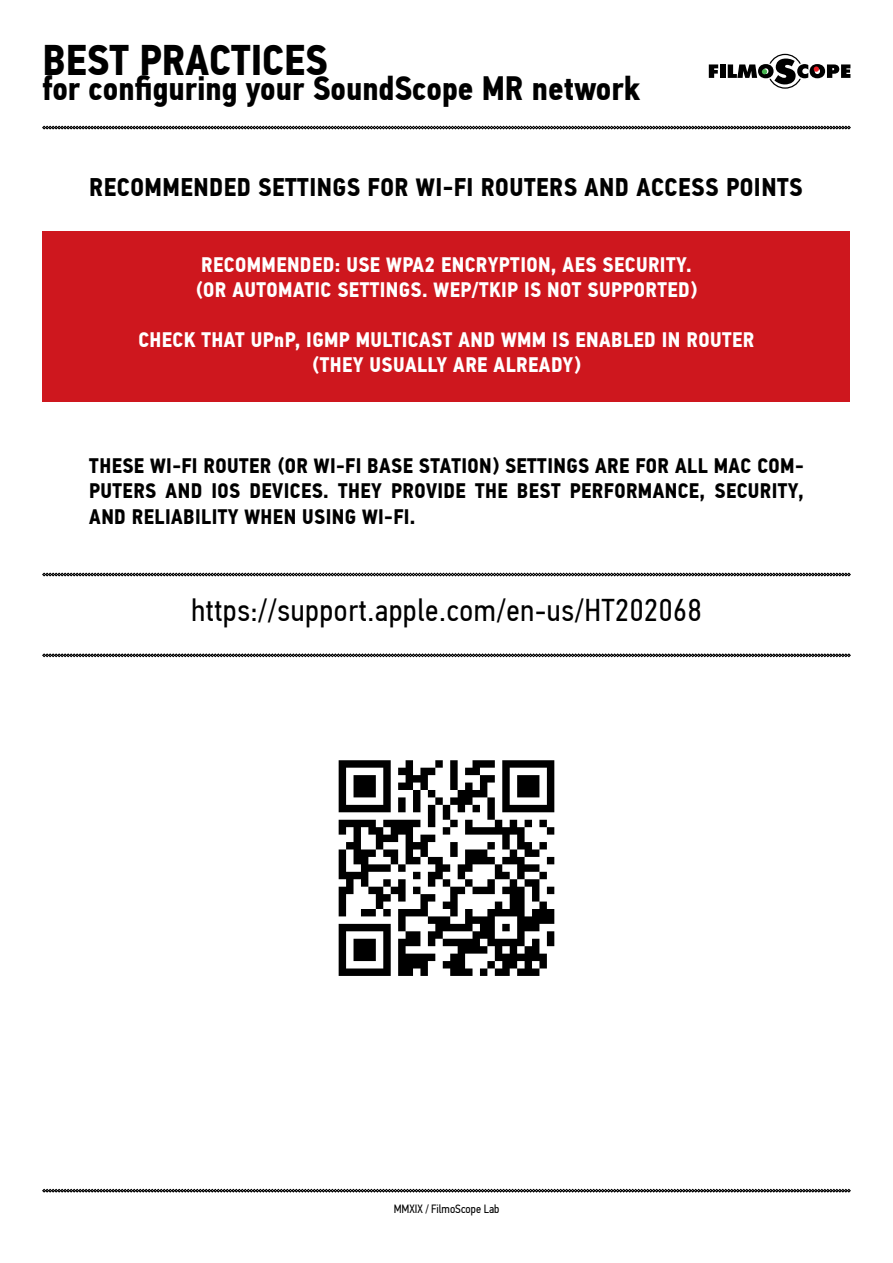
<style>
.page{position:relative;width:893px;height:1263px;background:#fff}
.page>*{position:absolute;margin:0;border:0;box-sizing:border-box;transform-origin:0 0}
.t1{font:700 42.9px "PF Din Text Cond Pro";color:#000}
.t2{font:700 33.75px "PF Din Text Cond Pro";color:#000}
.t3{font:31.5px "PF Din Text Cond Pro";letter-spacing:.02em;color:#000}
.t4{font:700 25.5px "PF Din Text Cond Pro";letter-spacing:.02em;color:#000}
.t5{font:700 21px "PF Din Text Cond Pro";letter-spacing:.02em;color:#fff}
.t6{font:700 21px/25.2px "PF Din Text Cond Pro";letter-spacing:.02em;color:#000;text-align:justify}
.t7{font:12px "PF Din Text Cond Pro";color:#000}
</style>
<div class="page">
<div style="left:43px;top:232px;width:807px;height:170px;background:#ce171e"></div>
<svg style="left:709px;top:64px;width:9px;height:14px"></svg>
<div style="left:720px;top:64px;width:5px;height:14px;background:#000"></div>
<svg style="left:728px;top:54px;width:122px;height:35px"></svg>
<svg style="left:42px;top:126px;width:809px;height:3px;background:#444"></svg>
<svg style="left:42px;top:1189px;width:809px;height:3px;background:#424242"></svg>
<svg style="left:42px;top:654px;width:809px;height:3px;background:#434343"></svg>
<svg style="left:42px;top:573px;width:809px;height:3px;background:#444"></svg>
<svg style="left:339px;top:760px;width:215px;height:216px"></svg>
<p class="t1" style="left:43px;top:34px;width:287px">BEST PRACTICES</p>
<p class="t2" style="left:43px;top:68px;width:599px">for configuring your SoundScope MR network</p>
<p class="t4" style="left:89px;top:172px;width:715px">RECOMMENDED SETTINGS FOR WI-FI ROUTERS AND ACCESS POINTS</p>
<p class="t5" style="left:201px;top:252px;width:492px">RECOMMENDED: USE WPA2 ENCRYPTION, AES SECURITY.</p>
<p class="t5" style="left:196px;top:277px;width:503px">(OR AUTOMATIC SETTINGS. WEP/TKIP IS NOT SUPPORTED)</p>
<p class="t5" style="left:139px;top:327px;width:617px">CHECK THAT UPnP, IGMP MULTICAST AND WMM IS ENABLED IN ROUTER</p>
<p class="t5" style="left:312px;top:352px;width:270px">(THEY USUALLY ARE ALREADY)</p>
<p class="t6" style="left:89px;top:454px;width:716px">THESE WI-FI ROUTER (OR WI-FI BASE STATION) SETTINGS ARE FOR ALL MAC COM-PUTERS AND IOS DEVICES. THEY PROVIDE THE BEST PERFORMANCE, SECURITY, AND RELIABILITY WHEN USING WI-FI.</p>
<p class="t3" style="left:191px;top:591px;width:512px">https://support.apple.com/en-us/HT202068</p>
<p class="t7" style="left:394px;top:1201px;width:107px">MMXIX / FilmoScope Lab</p>
</div>
